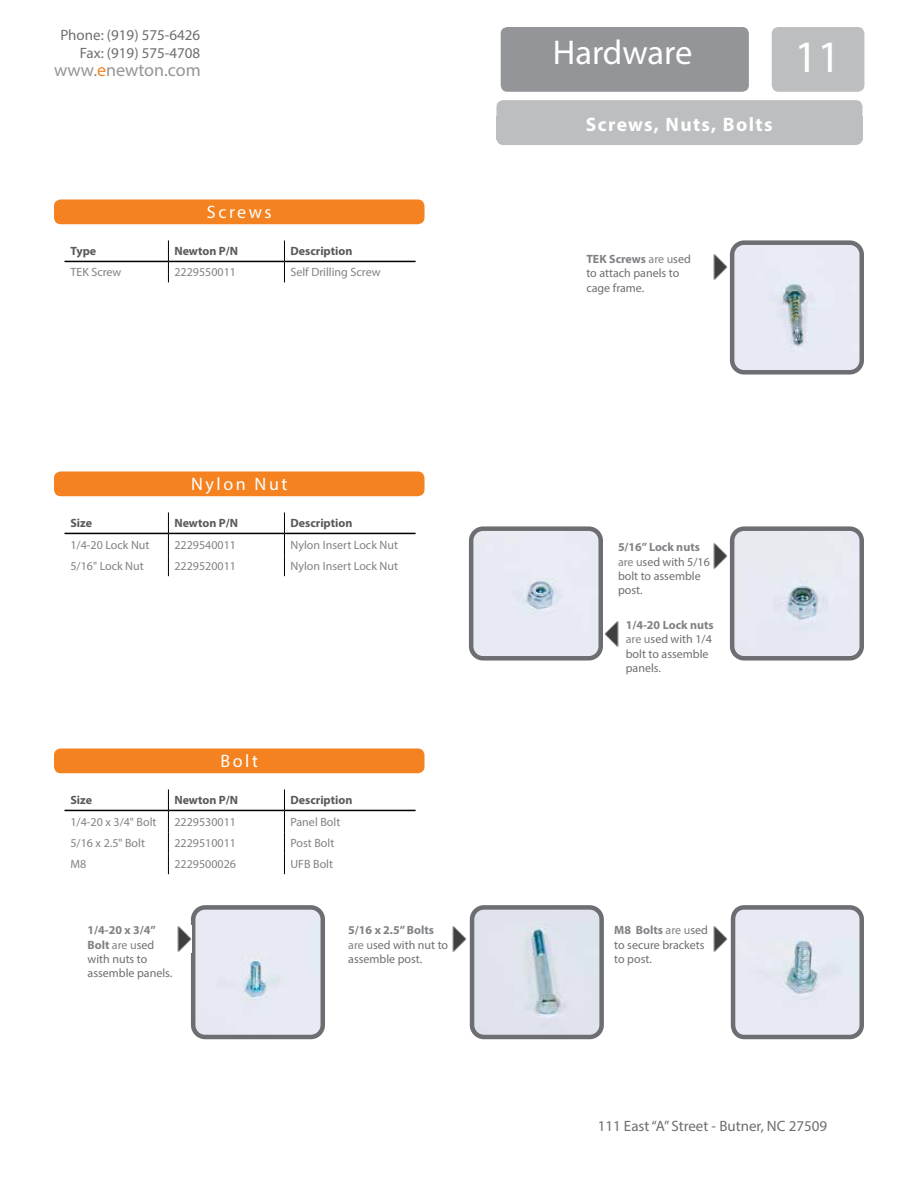
<style>
.page{position:relative;width:918px;height:1188px;background:#fff}
.page>*{position:absolute;margin:0;border:0;box-sizing:border-box;transform-origin:0 0}
.t1{font:45px "Myriad Pro";color:#fff}
.t2{font:34.5px "Myriad Pro";color:#fff}
.section_H1{font:700 19.5px "Myriad Pro";letter-spacing:.07em;color:#fff}
.section_h2{font:18px "Myriad Pro";letter-spacing:.14em;color:#fff}
.t3{font:18px "Myriad Pro";color:#939598}
.t4{font:15px/18px "Myriad Pro";color:#6d6e71;text-align:right}
.figCaption{font:12px/14.4px "Myriad Pro";color:#6d6e71}
.table_Content{font:12px "Myriad Pro";color:#808285}
.table_Header{font:700 12px "Myriad Pro";color:#58595b}
.s1{color:#f58220}
.s2{font-weight:700;color:#808285}
.s3{color:#808285}
</style>
<div class="page">
<div style="left:772px;top:27px;width:92px;height:65px;background:#bcbec0;border-radius:7px"></div>
<div style="left:501px;top:27px;width:248px;height:65px;background:#939598;border-radius:7px"></div>
<div style="left:496px;top:100px;width:366px;height:45px;background:#bcbec0;border-radius:7px"></div>
<img style="left:713px;top:543px;width:14px;height:26px">
<div style="left:54px;top:748px;width:371px;height:25px;background:#f58220;border-radius:7px"></div>
<div style="left:54px;top:471px;width:371px;height:25px;background:#f58220;border-radius:7px"></div>
<div style="left:54px;top:200px;width:371px;height:24px;background:#f58220;border-radius:7px"></div>
<hr style="left:64px;top:261px;width:104px;height:1px;background:#000">
<hr style="left:169px;top:261px;width:115px;height:1px;background:#000">
<hr style="left:285px;top:261px;width:131px;height:1px;background:#000">
<svg style="left:168px;top:240px;width:1px;height:42px"></svg>
<svg style="left:284px;top:240px;width:1px;height:42px"></svg>
<img style="left:735px;top:245px;width:124px;height:125px">
<div style="left:730px;top:240px;width:134px;height:135px;border:4px solid #6d6e71;border-radius:12px"></div>
<img style="left:713px;top:254px;width:14px;height:26px">
<hr style="left:64px;top:533px;width:104px;height:1px;background:#000">
<hr style="left:169px;top:533px;width:115px;height:1px;background:#000">
<hr style="left:285px;top:533px;width:131px;height:1px;background:#000">
<svg style="left:168px;top:512px;width:1px;height:64px"></svg>
<svg style="left:284px;top:512px;width:1px;height:64px"></svg>
<div style="left:474px;top:531px;width:124px;height:125px;background:#e7eaf3"></div>
<div style="left:469px;top:526px;width:134px;height:135px;border:4px solid #6d6e71;border-radius:12px"></div>
<img style="left:735px;top:531px;width:124px;height:125px">
<div style="left:730px;top:526px;width:134px;height:135px;border:4px solid #6d6e71;border-radius:12px"></div>
<img style="left:605px;top:621px;width:14px;height:26px">
<hr style="left:64px;top:810px;width:104px;height:1px;background:#000">
<hr style="left:169px;top:810px;width:115px;height:1px;background:#000">
<hr style="left:285px;top:810px;width:131px;height:1px;background:#000">
<svg style="left:168px;top:789px;width:1px;height:85px"></svg>
<svg style="left:284px;top:789px;width:1px;height:85px"></svg>
<img style="left:475px;top:910px;width:124px;height:124px">
<div style="left:470px;top:905px;width:134px;height:134px;border:4px solid #6d6e71;border-radius:12px"></div>
<img style="left:735px;top:910px;width:124px;height:127px">
<div style="left:731px;top:905px;width:133px;height:134px;border:4px solid #6d6e71;border-radius:12px"></div>
<div style="left:196px;top:910px;width:124px;height:124px;background:#e7eaf3"></div>
<div style="left:191px;top:905px;width:134px;height:134px;border:4px solid #6d6e71;border-radius:12px"></div>
<img style="left:713px;top:926px;width:14px;height:26px">
<img style="left:452px;top:926px;width:14px;height:26px">
<img style="left:177px;top:926px;width:14px;height:26px">
<p class="t4" style="left:60px;top:25px;width:141px">Phone: (919) 575-6426<br>Fax: (919) 575-4708</p>
<h3 class="t3" style="left:54px;top:59px;width:148px">www.<span class="s1">e</span>newton.com</h3>
<p class="section_h2" style="left:207px;top:201px;width:66px">Screws</p>
<p class="table_Header" style="left:70px;top:244px;width:27px">Type</p>
<p class="table_Header" style="left:174px;top:244px;width:65px">Newton P/N</p>
<p class="table_Header" style="left:290px;top:244px;width:63px">Description</p>
<p class="table_Content" style="left:70px;top:265px;width:52px">TEK Screw</p>
<p class="table_Content" style="left:174px;top:265px;width:63px">2229550011</p>
<p class="table_Content" style="left:290px;top:265px;width:92px">Self Drilling Screw</p>
<p class="section_h2" style="left:191px;top:473px;width:98px">Nylon Nut</p>
<p class="table_Header" style="left:70px;top:516px;width:23px">Size</p>
<p class="table_Header" style="left:174px;top:516px;width:65px">Newton P/N</p>
<p class="table_Header" style="left:290px;top:516px;width:63px">Description</p>
<p class="table_Content" style="left:70px;top:538px;width:81px">1/4-20 Lock Nut</p>
<p class="table_Content" style="left:174px;top:538px;width:63px">2229540011</p>
<p class="table_Content" style="left:290px;top:538px;width:109px">Nylon Insert Lock Nut</p>
<p class="table_Content" style="left:70px;top:559px;width:75px">5/16" Lock Nut</p>
<p class="table_Content" style="left:174px;top:559px;width:63px">2229520011</p>
<p class="table_Content" style="left:290px;top:559px;width:109px">Nylon Insert Lock Nut</p>
<p class="section_h2" style="left:221px;top:750px;width:39px">Bolt</p>
<p class="table_Header" style="left:70px;top:793px;width:23px">Size</p>
<p class="table_Header" style="left:174px;top:793px;width:65px">Newton P/N</p>
<p class="table_Header" style="left:290px;top:793px;width:63px">Description</p>
<p class="table_Content" style="left:70px;top:815px;width:88px">1/4-20 x 3/4" Bolt</p>
<p class="table_Content" style="left:174px;top:815px;width:63px">2229530011</p>
<p class="table_Content" style="left:290px;top:815px;width:51px">Panel Bolt</p>
<p class="table_Content" style="left:70px;top:836px;width:76px">5/16 x 2.5" Bolt</p>
<p class="table_Content" style="left:174px;top:836px;width:63px">2229510011</p>
<p class="table_Content" style="left:290px;top:836px;width:45px">Post Bolt</p>
<p class="table_Content" style="left:70px;top:857px;width:17px">M8</p>
<p class="table_Content" style="left:174px;top:857px;width:63px">2229500026</p>
<p class="table_Content" style="left:290px;top:857px;width:44px">UFB Bolt</p>
<p class="figCaption" style="left:88px;top:923px;width:86px"><span class="s2">1/4-20 x 3/4”<br>Bolt</span> <span class="s3">are u</span>sed with nuts to assemble panels.</p>
<p class="figCaption" style="left:348px;top:923px;width:101px"><span class="s2">5/16 x 2.5” Bolts </span><span class="s3">are u</span>sed with nut to assemble post.</p>
<h2 class="t2" style="left:553px;top:31px;width:141px">Hardware</h2>
<h1 class="t1" style="left:794px;top:29px;width:48px">11</h1>
<p class="section_H1" style="left:586px;top:112px;width:188px">Screws, Nuts, Bolts</p>
<p class="figCaption" style="left:586px;top:252px;width:106px"><span class="s2">TEK Screws</span> <span class="s3">are u</span>sed to attach panels to cage frame.</p>
<p class="figCaption" style="left:618px;top:540px;width:93px"><span class="s2">5/16” Lock nuts </span><span class="s3">are u</span>sed with 5/16 bolt to assemble post.</p>
<p class="figCaption" style="left:626px;top:617px;width:89px"><span class="s2">1/4-20 Lock nuts </span><span class="s3">are u</span>sed with 1/4 bolt to assemble panels.</p>
<p class="figCaption" style="left:614px;top:923px;width:95px"><span class="s2">M8 Bolts</span> <span class="s3">are u</span>sed to secure brackets to post.</p>
<p class="t4" style="left:598px;top:1116px;width:231px">111 East “A” Street - Butner, NC 27509</p>
</div>
